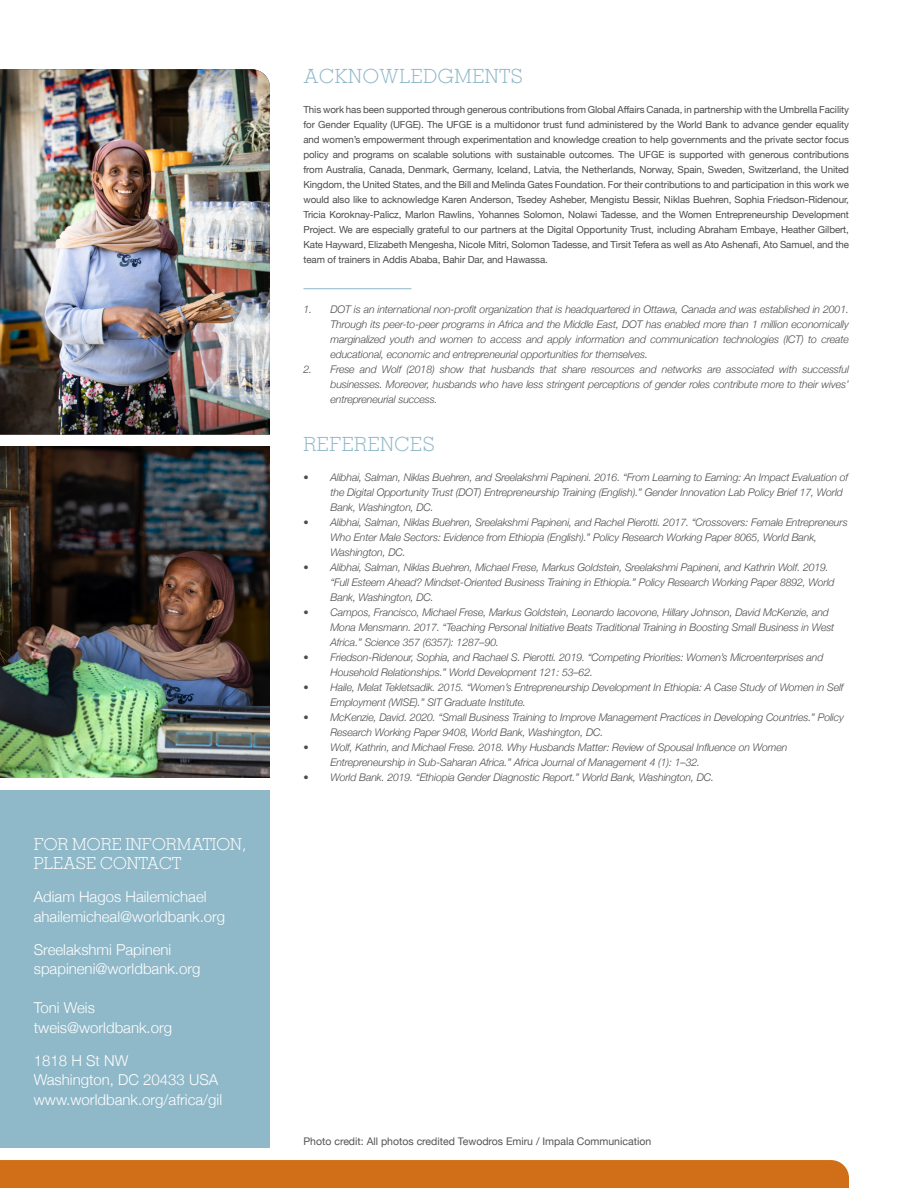
<style>
.page{position:relative;width:918px;height:1188px;background:#fff}
.page>*{position:absolute;margin:0;border:0;box-sizing:border-box;transform-origin:0 0}
.paragraph{font:300 19.5px "Memphis LT Pro";letter-spacing:.025em;color:#8fb8c8}
.t1{font:300 16.5px/19.5px "Memphis LT Pro";color:#fff}
.t2{font:300 15px/19.5px "Helvetica Neue";color:#fff}
.t3{font:italic 300 10.5px/15px "Helvetica Neue";letter-spacing:-.01em;color:#4b4c4d}
.Paragraph{font:10.5px "Helvetica Neue";color:#535453}
.footnote{font:9.75px/15px "Helvetica Neue";letter-spacing:-.01em;color:#4b4c4d;text-align:justify}
.s1{font-size:9.75px}
</style>
<div class="page">
<div style="left:0;top:790px;width:270px;height:358px;background:#8fb8c8"></div>
<img style="left:0;top:69px;width:270px;height:366px">
<img style="left:0;top:447px;width:270px;height:331px">
<div style="left:0;top:1160px;width:849px;height:28px;background:#d06f18"></div>
<hr style="left:303px;top:288px;width:108px;height:1px;background:#8fb8c8">
<p class="t1" style="left:34px;top:834px;width:214px">FOR MORE INFORMATION,<br>PLEASE CONTACT</p>
<p class="t2" style="left:34px;top:886px;width:193px">Adiam Hagos Hailemichael ahailemicheal@worldbank.org</p>
<p class="t2" style="left:34px;top:939px;width:168px">Sreelakshmi Papineni spapineni@worldbank.org</p>
<p class="t2" style="left:34px;top:997px;width:140px">Toni Weis tweis@worldbank.org</p>
<p class="t2" style="left:34px;top:1050px;width:190px">1818 H St NW<br>Washington, DC 20433 USA www.worldbank.org/africa/gil</p>
<p class="paragraph" style="left:303px;top:64px;width:221px">ACKNOWLEDGMENTS</p>
<p class="footnote" style="left:303px;top:103px;width:547px">This work has been supported through generous contributions from Global Affairs Canada, in partnership with the Umbrella Facility for Gender Equality (UFGE). The UFGE is a multidonor trust fund administered by the World Bank to advance gender equality and women’s empowerment through experimentation and knowledge creation to help governments and the private sector focus policy and programs on scalable solutions with sustainable outcomes. The UFGE is supported with generous contributions from Australia, Canada, Denmark, Germany, Iceland, Latvia, the Netherlands, Norway, Spain, Sweden, Switzerland, the United Kingdom, the United States, and the Bill and Melinda Gates Foundation. For their contributions to and participation in this work we would also like to acknowledge Karen Anderson, Tsedey Asheber, Mengistu Bessir, Niklas Buehren, Sophia Friedson-Ridenour, Tricia Koroknay-Palicz, Marlon Rawlins, Yohannes Solomon, Nolawi Tadesse, and the Women Entrepreneurship Development Project. We are especially grateful to our partners at the Digital Opportunity Trust, including Abraham Embaye, Heather Gilbert, Kate Hayward, Elizabeth Mengesha, Nicole Mitri, Solomon Tadesse, and Tirsit Tefera as well as Ato Ashenafi, Ato Samuel, and the team of trainers in Addis Ababa, Bahir Dar, and Hawassa.</p>
<p class="t3" style="left:330px;top:302px;width:520px;text-align:justify;text-indent:-27px">1. DOT is an international non-profit organization that is headquartered in Ottawa, Canada and was established in 2001.<br>Through its peer-to-peer programs in Africa and the Middle East, DOT has enabled more than 1 million economically marginalized youth and women to access and apply information and communication technologies (ICT) to create educational, economic and entrepreneurial opportunities for themselves.</p>
<p class="t3" style="left:330px;top:362px;width:520px;text-align:justify;text-indent:-27px">2. Frese and Wolf (2018) show that husbands that share resources and networks are associated with successful businesses. Moreover, husbands who have less stringent perceptions of gender roles contribute more to their wives’ entrepreneurial success<span class="s1">.</span></p>
<p class="paragraph" style="left:303px;top:432px;width:133px">REFERENCES</p>
<p class="t3" style="left:330px;top:469px;width:519px;text-indent:-27px">• Alibhai, Salman, Niklas Buehren, and Sreelakshmi Papineni. 2016. “From Learning to Earning: An Impact Evaluation of the Digital Opportunity Trust (DOT) Entrepreneurship Training (English).” Gender Innovation Lab Policy Brief 17, World<br>Bank, Washington, DC.</p>
<p class="t3" style="left:330px;top:514px;width:519px;text-indent:-27px">• Alibhai, Salman, Niklas Buehren, Sreelakshmi Papineni, and Rachel Pierotti. 2017. “Crossovers: Female Entrepreneurs<br>Who Enter Male Sectors: Evidence from Ethiopia (English).” Policy Research Working Paper 8065, World Bank,<br>Washington, DC.</p>
<p class="t3" style="left:330px;top:559px;width:506px;text-indent:-27px">• Alibhai, Salman, Niklas Buehren, Michael Frese, Markus Goldstein, Sreelakshmi Papineni, and Kathrin Wolf. 2019. “Full Esteem Ahead? Mindset-Oriented Business Training in Ethiopia.” Policy Research Working Paper 8892, World<br>Bank, Washington, DC.</p>
<p class="t3" style="left:330px;top:604px;width:505px;text-indent:-27px">• Campos, Francisco, Michael Frese, Markus Goldstein, Leonardo Iacovone, Hillary Johnson, David McKenzie, and<br>Mona Mensmann. 2017. “Teaching Personal Initiative Beats Traditional Training in Boosting Small Business in West<br>Africa.” Science 357 (6357): 1287–90.</p>
<p class="t3" style="left:330px;top:649px;width:495px;text-indent:-27px">• Friedson-Ridenour, Sophia, and Rachael S. Pierotti. 2019. “Competing Priorities: Women’s Microenterprises and<br>Household Relationships.” World Development 121: 53–62.</p>
<p class="t3" style="left:330px;top:679px;width:515px;text-indent:-27px">• Haile, Melat Tekletsadik. 2015. “Women’s Entrepreneurship Development In Ethiopia: A Case Study of Women in Self<br>Employment (WISE).” SIT Graduate Institute.</p>
<p class="t3" style="left:330px;top:709px;width:515px;text-indent:-27px">• McKenzie, David. 2020. “Small Business Training to Improve Management Practices in Developing Countries.” Policy<br>Research Working Paper 9408, World Bank, Washington, DC.</p>
<p class="t3" style="left:330px;top:739px;width:459px;text-indent:-27px">• Wolf, Kathrin, and Michael Frese. 2018. Why Husbands Matter: Review of Spousal Influence on Women<br>Entrepreneurship in Sub-Saharan Africa.” Africa Journal of Management 4 (1): 1–32.</p>
<p class="t3" style="left:303px;top:769px;width:412px">• World Bank. 2019. “Ethiopia Gender Diagnostic Report.” World Bank, Washington, DC.</p>
<p class="Paragraph" style="left:303px;top:1134px;width:349px">Photo credit: All photos credited Tewodros Emiru / Impala Communication</p>
</div>
